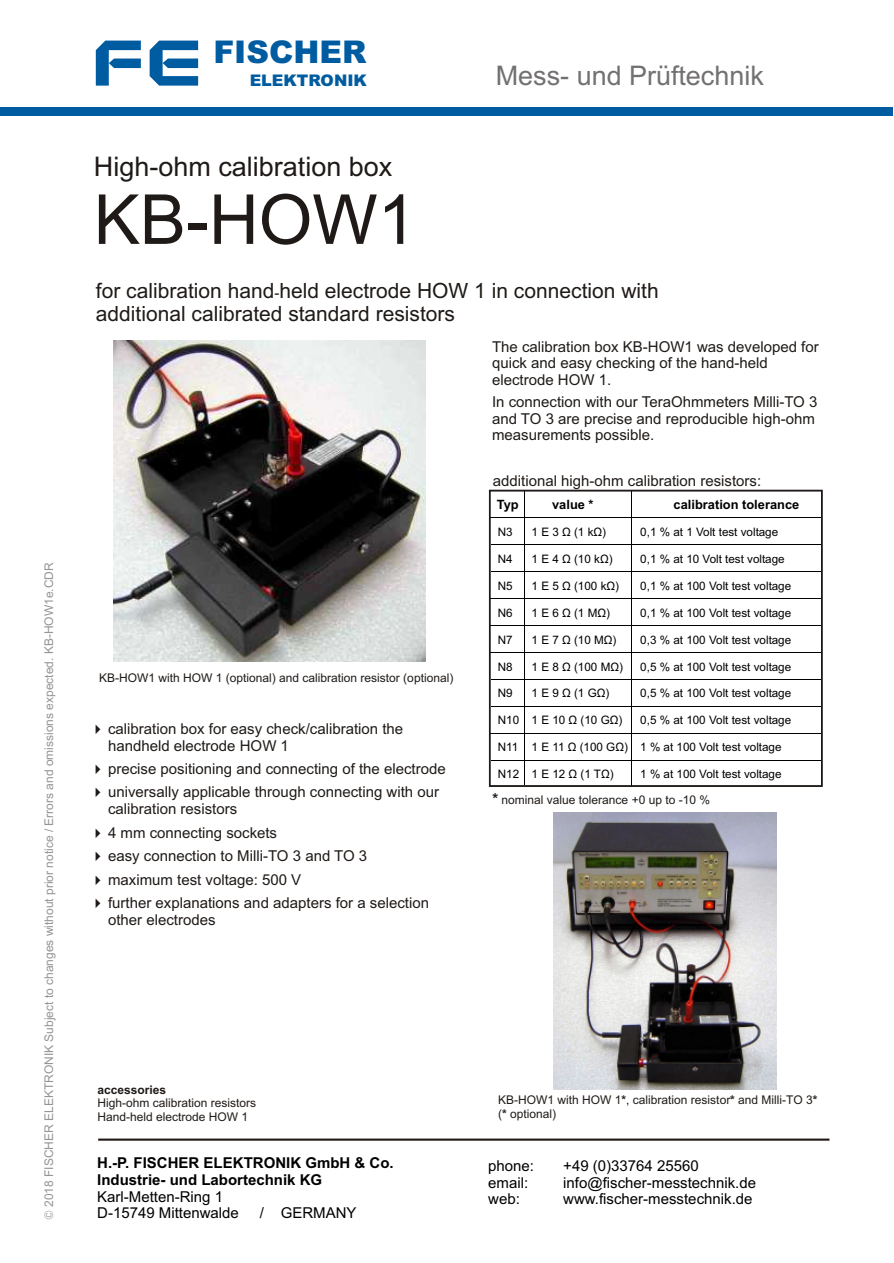
<style>
.page{position:relative;width:894px;height:1263px;background:#fff}
.page>*{position:absolute;margin:0;border:0;box-sizing:border-box;transform-origin:0 0}
.t1{font:69px "Arial";color:#1f1a17}
.t2{font:900 31.35px "Arial";color:#005ca1}
.t3{font:27px "Arial";color:#1f1a17}
.t4{font:27px "Arial";color:#737070}
.t5{font:21px/23.4px "Arial";color:#1f1a17}
.t6{font:900 16.05px "Arial";color:#005ca1}
.t7{font:15px/16.8px "Arial";color:#1f1a17}
.t8{font:15px/16.8px "Arial";color:#000}
.t9{font:700 15px/16.8px "Arial";color:#000}
.t10{font:700 12.9px "Arial";color:#000}
.t11{font:12px/13.4px "Arial";color:#1f1a17}
.t12{font:12px "Arial";color:#969494}
.t13{font:700 12px "Arial";color:#1f1a17}
.t14{font:11.7px "Arial";color:#000}
.t15{font:11.7px "Arial";letter-spacing:.28em;color:#000}
.t16{font:11.7px "Arial";letter-spacing:.27em;color:#000}
.s1{font-family:"Avant Garde Bk BT"}
.s2{font-weight:700;font-size:15px}
.s3{font-weight:700}
</style>
<div class="page">
<svg style="left:96px;top:41px;width:45px;height:45px"></svg>
<svg style="left:150px;top:41px;width:48px;height:45px"></svg>
<div style="left:0;top:107px;width:893px;height:8px;background:#005ca1"></div>
<hr style="left:98px;top:1139px;width:731px;height:2px;background:#1f1a17">
<img style="left:554px;top:812px;width:222px;height:277px">
<img style="left:114px;top:341px;width:312px;height:320px">
<hr style="left:631px;top:491px;width:1px;height:296px;background:#000">
<hr style="left:491px;top:517px;width:330px;height:1px;background:#000">
<hr style="left:491px;top:544px;width:330px;height:1px;background:#000">
<hr style="left:491px;top:571px;width:330px;height:1px;background:#000">
<hr style="left:491px;top:598px;width:330px;height:1px;background:#000">
<hr style="left:491px;top:625px;width:330px;height:1px;background:#000">
<hr style="left:491px;top:652px;width:330px;height:1px;background:#000">
<hr style="left:491px;top:679px;width:330px;height:1px;background:#000">
<hr style="left:491px;top:706px;width:330px;height:1px;background:#000">
<hr style="left:491px;top:733px;width:330px;height:1px;background:#000">
<hr style="left:491px;top:760px;width:331px;height:1px;background:#000">
<hr style="left:524px;top:490px;width:1px;height:295px;background:#000">
<div style="left:489px;top:490px;width:334px;height:297px;border:2px solid #1f1a17"></div>
<p class="t12" style="left:44px;top:1220px;width:660px;rotate:-90deg"><span class="s1">©</span> 2018 FISCHER ELEKTRONIK Subject to changes without prior notice / Errors and omissions expected. KB-HOW1e.CDR</p>
<h2 class="t2" style="left:213px;top:41px;width:155px">FISCHER</h2>
<p class="t6" style="left:250px;top:74px;width:119px">ELEKTRONIK</p>
<h3 class="t4" style="left:496px;top:66px;width:270px">Mess- und Prüftechnik</h3>
<h3 class="t3" style="left:94px;top:156px;width:300px">High-ohm calibration box</h3>
<h1 class="t1" style="left:94px;top:194px;width:324px">KB-HOW1</h1>
<h3 class="t5" style="left:96px;top:281px;width:564px">for calibration hand held electrode HOW 1 in connection with additional calibrated standard resistors</h3>
<p class="t7" style="left:274px;top:286px;width:6px">-</p>
<p class="t7" style="left:492px;top:339px;width:328px">The calibration box KB-HOW1 was developed for quick and easy checking of the hand-held electrode HOW 1.</p>
<p class="t7" style="left:492px;top:395px;width:327px">In connection with our TeraOhmmeters Milli-TO 3 and TO 3 are precise and reproducible high-ohm measurements possible.</p>
<p class="t7" style="left:493px;top:474px;width:270px">additional high-ohm calibration resistors:</p>
<p class="t10" style="left:497px;top:499px;width:23px">Typ</p>
<p class="t10" style="left:552px;top:500px;width:43px">value *</p>
<p class="t10" style="left:674px;top:500px;width:127px">calibration tolerance</p>
<p class="t14" style="left:498px;top:528px;width:16px">N3</p>
<p class="t14" style="left:640px;top:528px;width:139px">0,1 % at 1 Volt test voltage</p>
<p class="t14" style="left:532px;top:528px;width:76px">1E3Ù(1kÙ)</p>
<p class="t14" style="left:498px;top:555px;width:16px">N4</p>
<p class="t14" style="left:640px;top:555px;width:146px">0,1 % at 10 Volt test voltage</p>
<p class="t15" style="left:532px;top:555px;width:82px">1E4Ù(10kÙ)</p>
<p class="t14" style="left:498px;top:582px;width:16px">N5</p>
<p class="t14" style="left:640px;top:582px;width:152px">0,1 % at 100 Volt test voltage</p>
<p class="t14" style="left:532px;top:582px;width:89px">1 E 5 Ù (100 kÙ)</p>
<p class="t14" style="left:498px;top:609px;width:16px">N6</p>
<p class="t14" style="left:640px;top:609px;width:152px">0,1 % at 100 Volt test voltage</p>
<p class="t14" style="left:532px;top:609px;width:80px">1E6Ù(1MÙ)</p>
<p class="t11" style="left:99px;top:672px;width:356px">KB-HOW1 with HOW 1 (optional) and calibration resistor (optional)</p>
<p class="t7" style="left:108px;top:721px;width:297px;text-indent:-18px">✔ calibration box for easy check/calibration the handheld electrode HOW 1</p>
<p class="t7" style="left:90px;top:762px;width:357px">✔ precise positioning and connecting of the electrode</p>
<p class="t7" style="left:108px;top:785px;width:333px;text-indent:-18px">✔ universally applicable through connecting with our calibration resistors</p>
<p class="t7" style="left:90px;top:825px;width:189px">✔ 4 mm connecting sockets</p>
<p class="t7" style="left:90px;top:849px;width:279px">✔ easy connection to Milli-TO 3 and TO 3</p>
<p class="t7" style="left:90px;top:872px;width:213px">✔ maximum test voltage: 500 V</p>
<p class="t7" style="left:108px;top:896px;width:323px;text-indent:-18px">✔ further explanations and adapters for a selection other electrodes</p>
<p class="t14" style="left:498px;top:636px;width:16px">N7</p>
<p class="t14" style="left:640px;top:636px;width:152px">0,3 % at 100 Volt test voltage</p>
<p class="t15" style="left:532px;top:636px;width:86px">1E7Ù(10MÙ)</p>
<p class="t14" style="left:498px;top:663px;width:16px">N8</p>
<p class="t14" style="left:640px;top:663px;width:152px">0,5 % at 100 Volt test voltage</p>
<p class="t14" style="left:532px;top:663px;width:93px">1 E 8 Ù (100 MÙ)</p>
<p class="t14" style="left:498px;top:689px;width:16px">N9</p>
<p class="t14" style="left:640px;top:689px;width:152px">0,5 % at 100 Volt test voltage</p>
<p class="t14" style="left:532px;top:689px;width:79px">1E9Ù(1GÙ)</p>
<p class="t14" style="left:498px;top:716px;width:23px">N10</p>
<p class="t14" style="left:640px;top:716px;width:152px">0,5 % at 100 Volt test voltage</p>
<p class="t14" style="left:532px;top:716px;width:92px">1 E 10 Ù (10 GÙ)</p>
<p class="t14" style="left:498px;top:743px;width:22px">N11</p>
<p class="t14" style="left:640px;top:743px;width:143px">1 % at 100 Volt test voltage</p>
<p class="t14" style="left:532px;top:743px;width:98px">1 E 11 Ù (100 GÙ)</p>
<p class="t14" style="left:498px;top:770px;width:23px">N12</p>
<p class="t14" style="left:640px;top:770px;width:143px">1 % at 100 Volt test voltage</p>
<p class="t16" style="left:532px;top:770px;width:84px">1E12Ù(1TÙ)</p>
<p class="t11" style="left:492px;top:794px;width:219px"><span class="s2">*</span> nominal value tolerance +0 up to -10 %</p>
<p class="t13" style="left:98px;top:1085px;width:70px">accessories</p>
<p class="t11" style="left:98px;top:1098px;width:160px">High-ohm calibration resistors<br>Hand-held electrode HOW 1</p>
<p class="t9" style="left:97px;top:1156px;width:298px">H.-P. FISCHER ELEKTRONIK GmbH &amp; Co.<br>Industrie- und Labortechnik KG</p>
<p class="t8" style="left:97px;top:1189px;width:143px">Karl-Metten-Ring 1<br>D-15749 Mittenwalde</p>
<p class="t8" style="left:260px;top:1206px;width:98px">/ GERMANY</p>
<p class="t11" style="left:498px;top:1094px;width:321px">KB-HOW1 with HOW 1<span class="s3">*</span>, calibration resistor<span class="s3">*</span> and Milli-TO 3<span class="s3">* </span>(<span class="s3">*</span> optional)</p>
<p class="t8" style="left:488px;top:1158px;width:47px">phone:</p>
<p class="t8" style="left:563px;top:1158px;width:137px">+49 (0)33764 25560</p>
<p class="t8" style="left:488px;top:1175px;width:42px">email:</p>
<p class="t8" style="left:563px;top:1175px;width:194px">info@fischer-messtechnik.de</p>
<p class="t8" style="left:488px;top:1192px;width:33px">web:</p>
<p class="t8" style="left:563px;top:1192px;width:191px">www.fischer-messtechnik.de</p>
</div>
